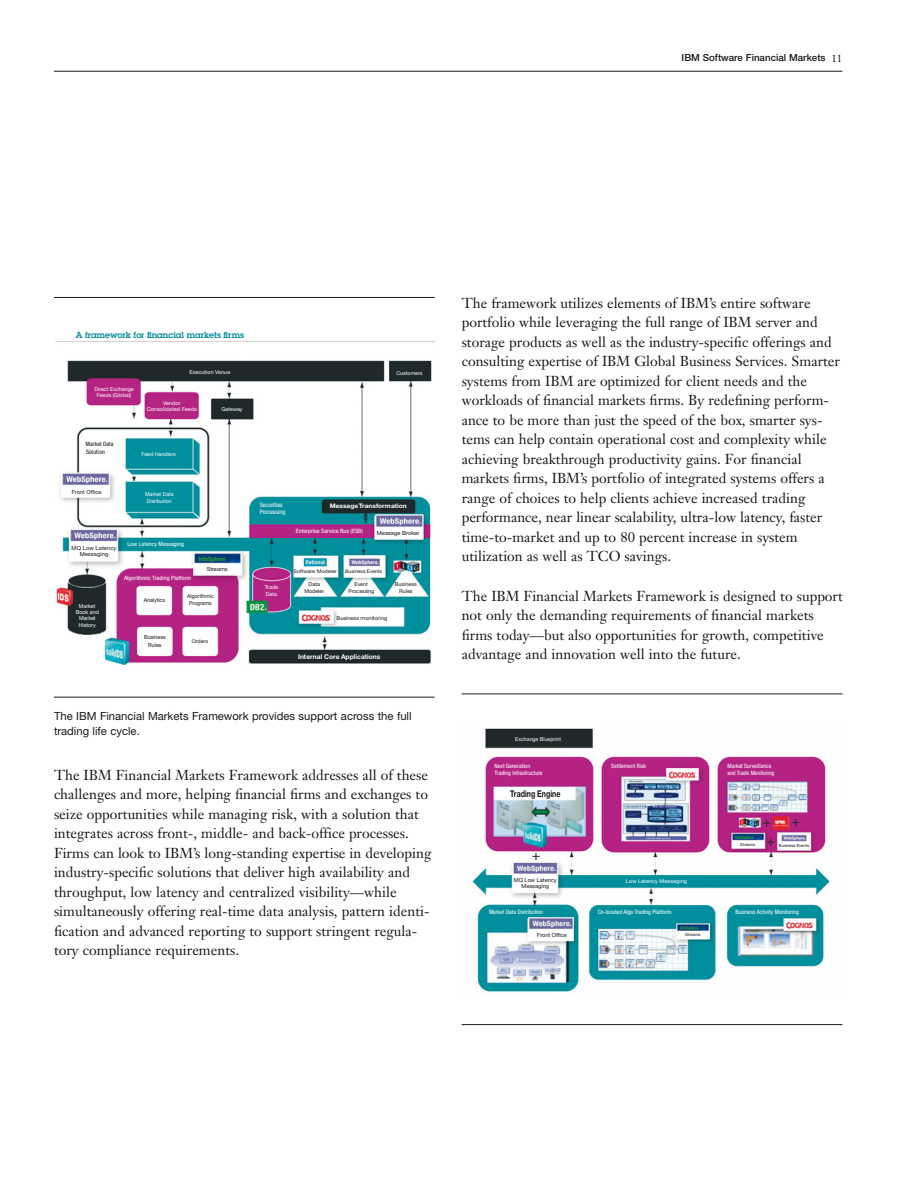
<style>
.page{position:relative;width:918px;height:1188px;background:#fff}
.page>*{position:absolute;margin:0;border:0;box-sizing:border-box;transform-origin:0 0}
.t1{font:14.25px/19.5px "Janson Text";color:#1a171c}
.t2{font:11.25px/14.2px "Helvetica Neue";color:#1a171c}
.t3{font:500 9.75px "Helvetica Neue";color:#1a171c}
.t4{font:700 9.3px "Helvetica Neue";color:#1a171c;scale:.76 1}
.t5{font:600 8.55px "Lubalin Graph Std";color:#008a9b}
.t6{font:700 6.6px "Helvetica Neue CE";color:#fff}
.t7{font:700 6.3px "Helvetica Neue CE";color:#fff;scale:1.07 1}
.t8{font:condensed 6.15px/7.4px "Helvetica Neue";color:#fff}
.t9{font:condensed 6px/7.1px "Helvetica Neue";color:#fff}
.t10{font:condensed 6px/7.2px "Helvetica Neue";color:#1a171c}
.t11{font:condensed 5.85px "Helvetica Neue";color:#fff;scale:1.1 1}
.t12{font:condensed 5.85px "Helvetica Neue";color:#fff;scale:1.08 1}
.t13{font:5.7px/7.1px "Helvetica Neue CE";color:#1a171c;text-align:center;scale:.94 1}
.t14{font:condensed 5.7px "Helvetica Neue";color:#fff;scale:1.11 1}
.t15{font:5.7px "Helvetica Neue CE";color:#1a171c;scale:1.04 1}
.t16{font:5.55px/6.8px "Helvetica Neue";color:#1a171c;text-align:center}
.t17{font:5.55px/6.3px "Helvetica Neue CE";color:#fff;text-align:center}
.t18{font:5.55px/6.8px "Helvetica Neue CE";color:#1a171c;text-align:center;scale:1.06 1}
.t19{font:5.55px/6.9px "Helvetica Neue CE";color:#1a171c;text-align:center;scale:.95 1}
.t20{font:5.55px "Helvetica Neue CE";color:#1a171c}
.t21{font:5.4px/6.4px "Helvetica Neue CE";color:#fff;text-align:center}
.t22{font:5.4px/7.1px "Helvetica Neue CE";color:#1a171c;text-align:center}
.t23{font:5.4px "Helvetica Neue";color:#fff}
.t24{font:5.4px/6.4px "Helvetica Neue CE";color:#fff;text-align:center;scale:1.05 1}
.t25{font:5.4px "Helvetica Neue";color:#fff;scale:1.05 1}
.t26{font:5.4px "Helvetica Neue CE";color:#1a171c;scale:1.04 1}
.t27{font:5.25px/7.1px "Helvetica Neue CE";color:#fff;text-align:center}
.t28{font:5.1px "Helvetica Neue CE";color:#1a171c;scale:1.05 1}
.t29{font:4.95px "Helvetica Neue CE";color:#1a171c;scale:1.09 1}
.t30{font:4.95px "Helvetica Neue CE";color:#1a171c}
.t31{font:4.2px "Helvetica Neue";color:#1a171c}
.s1{font-family:"Janson Text";font-weight:400;font-size:10.5px}
</style>
<div class="page">
<hr style="left:54px;top:71px;width:788px;height:1px;background:#1a171c">
<img style="left:56px;top:341px;width:379px;height:324px">
<hr style="left:54px;top:297px;width:381px;height:1px;background:#1a171c">
<hr style="left:54px;top:697px;width:381px;height:1px;background:#1a171c">
<hr style="left:462px;top:694px;width:380px;height:1px;background:#1a171c">
<hr style="left:462px;top:1024px;width:380px;height:1px;background:#1a171c">
<img style="left:472px;top:728px;width:358px;height:264px">
<p class="t3" style="left:682px;top:54px;width:162px">IBM Software Financial Markets <span class="s1">11</span></p>
<p class="t5" style="left:76px;top:332px;width:170px">A framework for financial markets firms</p>
<p class="t21" style="left:94px;top:386px;width:41px">Direct Exchange<br>Feeds (Global)</p>
<p class="t23" style="left:189px;top:370px;width:42px">Execution Venue</p>
<p class="t24" style="left:147px;top:400px;width:49px">Vendor<br>Consolidated Feeds</p>
<p class="t21" style="left:222px;top:406px;width:22px">Gateway</p>
<p class="t10" style="left:86px;top:441px;width:29px">Market Data<br>Solution</p>
<p class="t20" style="left:72px;top:490px;width:31px">Front Office</p>
<p class="t27" style="left:142px;top:451px;width:36px">Feed Handlers</p>
<p class="t27" style="left:145px;top:491px;width:30px">Market Data<br>Disribution</p>
<p class="t18" style="left:72px;top:545px;width:44px">MQ Low Latency<br>Messaging</p>
<p class="t14" style="left:127px;top:542px;width:53px">Low Latency Messaging</p>
<p class="t17" style="left:76px;top:603px;width:25px">Market<br>Book and<br>Market<br>History</p>
<p class="t20" style="left:207px;top:567px;width:23px">Streams</p>
<p class="t19" style="left:187px;top:593px;width:30px">Algorithmic<br>Programs</p>
<p class="t11" style="left:124px;top:576px;width:63px">Algorithmic Trading Platform</p>
<p class="t13" style="left:144px;top:597px;width:24px">Analytics</p>
<p class="t13" style="left:144px;top:634px;width:24px">Business<br>Rules</p>
<p class="t28" style="left:192px;top:639px;width:17px">Orders</p>
<p class="t21" style="left:396px;top:370px;width:28px">Customers</p>
<p class="t8" style="left:260px;top:501px;width:27px">Securities<br>Processing</p>
<p class="t7" style="left:330px;top:504px;width:74px">Message Transformation</p>
<p class="t12" style="left:296px;top:528px;width:64px">Enterprise Service Bus (ESB)</p>
<p class="t15" style="left:377px;top:531px;width:43px">Message Broker</p>
<p class="t29" style="left:294px;top:570px;width:41px">Software Modeler</p>
<p class="t30" style="left:345px;top:570px;width:38px">Business Events</p>
<p class="t21" style="left:265px;top:585px;width:15px;text-align:left">Trade<br>Data</p>
<p class="t22" style="left:304px;top:581px;width:21px">Data<br>Modeler</p>
<p class="t22" style="left:395px;top:581px;width:23px">Business<br>Rules</p>
<p class="t22" style="left:348px;top:581px;width:27px">Event<br>Processing</p>
<p class="t26" style="left:337px;top:616px;width:50px">Business monitoring</p>
<p class="t6" style="left:298px;top:654px;width:84px">Internal Core Applications</p>
<p class="t2" style="left:54px;top:710px;width:359px">The IBM Financial Markets Framework provides support across the full trading life cycle.</p>
<p class="t1" style="left:54px;top:766px;width:379px">The IBM Financial Markets Framework addresses all of these challenges and more, helping financial firms and exchanges to seize opportunities while managing risk, with a solution that integrates across front-, middle- and back-office processes.<br>Firms can look to IBM’s long-standing expertise in developing industry-specific solutions that deliver high availability and throughput, low latency and centralized visibility—while simultaneously offering real-time data analysis, pattern identi&shy;fication and advanced reporting to support stringent regula&shy;tory compliance requirements.</p>
<p class="t1" style="left:462px;top:295px;width:380px">The framework utilizes elements of IBM’s entire software portfolio while leveraging the full range of IBM server and storage products as well as the industry-specific offerings and consulting expertise of IBM Global Business Services. Smarter systems from IBM are optimized for client needs and the workloads of financial markets firms. By redefining perform&shy;ance to be more than just the speed of the box, smarter sys&shy;tems can help contain operational cost and complexity while achieving breakthrough productivity gains. For financial markets firms, IBM’s portfolio of integrated systems offers a range of choices to help clients achieve increased trading performance, near linear scalability, ultra-low latency, faster time-to-market and up to 80 percent increase in system utilization as well as TCO savings.</p>
<p class="t1" style="left:462px;top:587px;width:383px">The IBM Financial Markets Framework is designed to support not only the demanding requirements of financial markets firms today—but also opportunities for growth, competitive advantage and innovation well into the future.</p>
<p class="t23" style="left:515px;top:737px;width:47px">Exchange Blueprint</p>
<p class="t9" style="left:495px;top:763px;width:50px">Next Generation<br>Trading Infrastructure</p>
<p class="t4" style="left:510px;top:791px;width:68px">Trading Engine</p>
<p class="t16" style="left:514px;top:877px;width:45px">MQ Low Latency<br>Messaging</p>
<p class="t9" style="left:611px;top:763px;width:37px">Settlement Risk</p>
<p class="t9" style="left:727px;top:763px;width:48px">Market Surveillance and Trade Monitoring</p>
<p class="t25" style="left:626px;top:880px;width:60px">Low Latency Messaging</p>
<p class="t31" style="left:740px;top:843px;width:16px">Streams</p>
<p class="t31" style="left:779px;top:844px;width:32px">Business Events</p>
<p class="t9" style="left:489px;top:909px;width:55px">Market Data Distribution</p>
<p class="t9" style="left:598px;top:909px;width:75px">Co-located Algo Trading Platform</p>
<p class="t9" style="left:735px;top:909px;width:65px">Business Activity Monitoring</p>
<p class="t16" style="left:537px;top:932px;width:31px">Front Office</p>
<p class="t31" style="left:685px;top:933px;width:17px">Streams</p>
</div>
